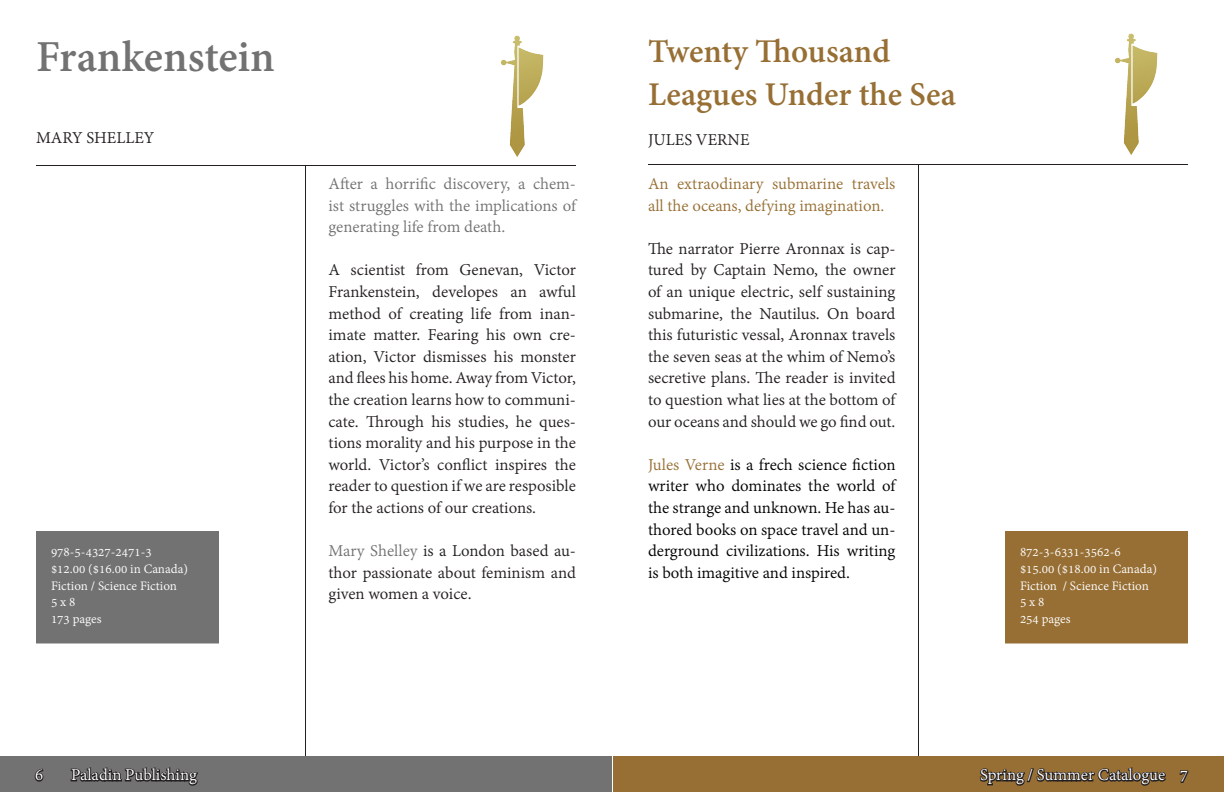
<style>
.page{position:relative;width:1224px;height:792px;background:#fff}
.page>*{position:absolute;margin:0;border:0;box-sizing:border-box;transform-origin:0 0}
.t1{font:700 48px "Adobe Devanagari";letter-spacing:-.005em;color:#727272}
.t2{font:700 36px "Adobe Devanagari";color:#976f34}
.t3{font:18px/21.6px "Adobe Devanagari";color:#231f20;text-align:justify}
.t4{font:18px/21.6px "Adobe Devanagari";color:#000;text-align:justify}
.t5{font:18px/21.6px "Adobe Devanagari";color:#727272;text-align:justify}
.t6{font:18px/21.6px "Adobe Devanagari";color:#976f34}
.t7{font:18px "Adobe Devanagari";color:#fff}
.t8{font:14px "Adobe Devanagari";color:#fff}
.s1{color:#727272}
.s2{color:#976f34}
</style>
<div class="page">
<hr style="left:305px;top:166px;width:1px;height:590px;background:#231f20">
<hr style="left:36px;top:165px;width:540px;height:1px;background:#231f20">
<hr style="left:918px;top:164px;width:1px;height:592px;background:#231f20">
<hr style="left:648px;top:164px;width:540px;height:1px;background:#231f20">
<div style="left:44px;top:538px;width:168px;height:98px;background:#727272"></div>
<div style="left:36px;top:531px;width:183px;height:113px;border:15px solid #727272"></div>
<div style="left:1012px;top:538px;width:168px;height:98px;background:#976f34"></div>
<div style="left:1005px;top:531px;width:183px;height:113px;border:15px solid #976f34"></div>
<img style="left:1115px;top:33px;width:43px;height:122px">
<img style="left:501px;top:35px;width:43px;height:122px">
<svg style="left:0;top:756px;width:1224px;height:36px;background:#7e6b50"></svg>
<p class="t1" style="left:36px;top:29px;width:240px">Frankenstein</p>
<p class="t3" style="left:36px;top:129px;width:120px">MARY SHELLEY</p>
<p class="t8" style="left:51px;top:544px;width:102px">978-5-4327-2471-3</p>
<p class="t8" style="left:51px;top:561px;width:139px">$12.00 ($16.00 in Canada)</p>
<p class="t8" style="left:51px;top:578px;width:128px">Fiction / Science Fiction</p>
<p class="t8" style="left:51px;top:594px;width:26px">5 x 8</p>
<p class="t8" style="left:51px;top:611px;width:52px">173 pages</p>
<p class="t5" style="left:328px;top:174px;width:249px">After a horrific discovery, a chem&shy;ist struggles with the implications of generating life from death.</p>
<p class="t3" style="left:328px;top:261px;width:249px">A scientist from Genevan, Victor Frankenstein, developes an awful method of creating life from inan&shy;imate matter. Fearing his own cre&shy;ation, Victor dismisses his monster and flees his home. Away from Victor, the creation learns how to communi&shy;cate. Through his studies, he ques&shy;tions morality and his purpose in the world. Victor’s conflict inspires the reader to question if we are resposible for the actions of our creations.</p>
<p class="t3" style="left:328px;top:541px;width:249px"><span class="s1">Mary Shelley</span> is a London based au&shy;thor passionate about feminism and given women a voice.</p>
<p class="t2" style="left:648px;top:31px;width:244px">Twenty Thousand</p>
<p class="t2" style="left:648px;top:74px;width:309px">Leagues Under the Sea</p>
<p class="t3" style="left:648px;top:130px;width:103px">JULES VERNE</p>
<p class="t6" style="left:648px;top:174px;width:249px">An extraodinary submarine travels all the oceans, defying imagination.</p>
<p class="t3" style="left:648px;top:239px;width:249px">The narrator Pierre Aronnax is cap&shy;tured by Captain Nemo, the owner of an unique electric, self sustaining submarine, the Nautilus. On board this futuristic vessal, Aronnax travels the seven seas at the whim of Nemo’s secretive plans. The reader is invited to question what lies at the bottom of our oceans and should we go find out.</p>
<p class="t4" style="left:648px;top:455px;width:249px"><span class="s2">Jules Verne</span> is a frech science fiction writer who dominates the world of the strange and unknown. He has au&shy;thored books on space travel and un&shy;derground civilizations. His writing is both imagitive and inspired.</p>
<p class="t8" style="left:1020px;top:544px;width:102px">872-3-6331-3562-6</p>
<p class="t8" style="left:1020px;top:561px;width:139px">$15.00 ($18.00 in Canada)</p>
<p class="t8" style="left:1020px;top:578px;width:130px">Fiction / Science Fiction</p>
<p class="t8" style="left:1020px;top:594px;width:26px">5 x 8</p>
<p class="t8" style="left:1020px;top:611px;width:52px">254 pages</p>
<p class="t7" style="left:35px;top:765px;width:10px">6</p>
<p class="t7" style="left:71px;top:765px;width:127px">Paladin Publishing</p>
<p class="t7" style="left:980px;top:765px;width:209px">Spring / Summer Catalogue 7</p>
</div>
